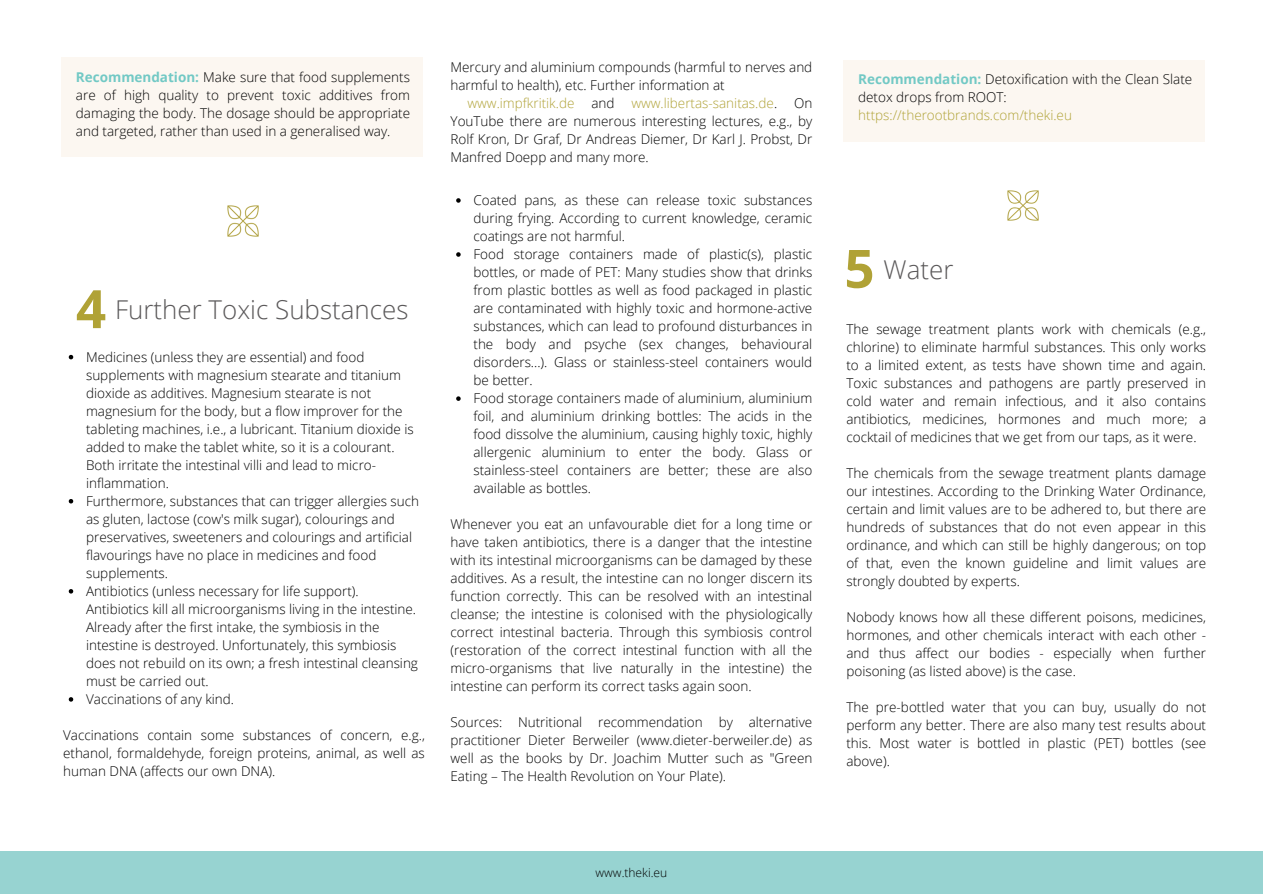
<style>
.page{position:relative;width:1263px;height:894px;background:#fff}
.page>*{position:absolute;margin:0;border:0;box-sizing:border-box;transform-origin:0 0}
.t1{font:700 52.95px "Open Sans";color:#b0a236}
.t2{font:300 25.95px "Open Sans";color:#5b595a}
.t3{font:300 13.5px/18px "Open Sans";color:#000;text-align:justify}
.t4{font:300 13.5px "Open Sans";color:#b0a236}
.t5{font:300 12px "Open Sans";color:#000}
.s1{font-weight:700;color:#72c9c5}
.s2{color:#b0a236}
</style>
<div class="page">
<div style="left:0;top:851px;width:1263px;height:42px;background:#97d3d1"></div>
<img style="left:1008px;top:190px;width:30px;height:31px">
<img style="left:228px;top:206px;width:30px;height:30px">
<svg style="left:456px;top:198px;width:5px;height:5px"></svg>
<svg style="left:456px;top:252px;width:5px;height:5px"></svg>
<svg style="left:456px;top:396px;width:5px;height:5px"></svg>
<svg style="left:69px;top:355px;width:4px;height:4px"></svg>
<svg style="left:69px;top:499px;width:4px;height:4px"></svg>
<svg style="left:69px;top:589px;width:4px;height:4px"></svg>
<svg style="left:69px;top:697px;width:4px;height:4px"></svg>
<div style="left:61px;top:57px;width:362px;height:100px;background:#fcf7f1"></div>
<div style="left:843px;top:60px;width:362px;height:81px;background:#fcf7f1"></div>
<p class="t3" style="left:76px;top:67px;width:336px"><span class="s1">Recommendation:</span> Make sure that food supplements are of high quality to prevent toxic additives from damaging the body. The dosage should be appropriate and targeted, rather than used in a generalised way.</p>
<h2 class="t1" style="left:76px;top:271px;width:32px">4</h2>
<h2 class="t2" style="left:115px;top:291px;width:295px">Further Toxic Substances</h2>
<h2 class="t3" style="left:86px;top:347px;width:329px;text-align:left">Medicines (unless they are essential) and food supplements with magnesium stearate and titanium dioxide as additives. Magnesium stearate is not magnesium for the body, but a flow improver for the tableting machines, i.e., a lubricant. Titanium dioxide is added to make the tablet white, so it is a colourant.<br>Both irritate the intestinal villi and lead to micro&shy;inflammation.</h2>
<p class="t3" style="left:86px;top:491px;width:335px;text-align:left">Furthermore, substances that can trigger allergies such as gluten, lactose (cow's milk sugar), colourings and preservatives, sweeteners and colourings and artificial flavourings have no place in medicines and food supplements.</p>
<p class="t3" style="left:86px;top:581px;width:333px;text-align:left">Antibiotics (unless necessary for life support).<br>Antibiotics kill all microorganisms living in the intestine.<br>Already after the first intake, the symbiosis in the intestine is destroyed. Unfortunately, this symbiosis does not rebuild on its own; a fresh intestinal cleansing must be carried out.</p>
<p class="t3" style="left:86px;top:689px;width:150px">Vaccinations of any kind.</p>
<h2 class="t3" style="left:63px;top:725px;width:363px">Vaccinations contain some substances of concern, e.g., ethanol, formaldehyde, foreign proteins, animal, as well as human DNA (affects our own DNA).</h2>
<p class="t3" style="left:451px;top:58px;width:363px">Mercury and aluminium compounds (harmful to nerves and</p>
<p class="t3" style="left:451px;top:76px;width:276px">harmful to health), etc. Further information at</p>
<p class="t4" style="left:467px;top:94px;width:109px">www.impfkritik.de</p>
<p class="t3" style="left:451px;top:94px;width:363px;text-indent:141px">and <span class="s2">www.libertas-sanitas.de</span>. On YouTube there are numerous interesting lectures, e.g., by Rolf Kron, Dr Graf, Dr Andreas Diemer, Dr Karl J. Probst, Dr Manfred Doepp and many more.</p>
<h1 class="t3" style="left:473px;top:191px;width:340px">Coated pans, as these can release toxic substances during frying. According to current knowledge, ceramic coatings are not harmful.</h1>
<p class="t3" style="left:473px;top:245px;width:340px">Food storage containers made of plastic(s), plastic bottles, or made of PET: Many studies show that drinks from plastic bottles as well as food packaged in plastic are contaminated with highly toxic and hormone-active substances, which can lead to profound disturbances in the body and psyche (sex changes, behavioural disorders...). Glass or stainless-steel containers would be better.</p>
<p class="t3" style="left:473px;top:389px;width:340px">Food storage containers made of aluminium, aluminium foil, and aluminium drinking bottles: The acids in the food dissolve the aluminium, causing highly toxic, highly allergenic aluminium to enter the body. Glass or stainless-steel containers are better; these are also available as bottles.</p>
<p class="t3" style="left:451px;top:515px;width:363px">Whenever you eat an unfavourable diet for a long time or have taken antibiotics, there is a danger that the intestine with its intestinal microorganisms can be damaged by these additives. As a result, the intestine can no longer discern its function correctly. This can be resolved with an intestinal cleanse; the intestine is colonised with the physiologically correct intestinal bacteria. Through this symbiosis control (restoration of the correct intestinal function with all the micro-organisms that live naturally in the intestine) the intestine can perform its correct tasks again soon.</p>
<p class="t3" style="left:451px;top:713px;width:363px">Sources: Nutritional recommendation by alternative practitioner Dieter Berweiler (www.dieter-berweiler.de) as well as the books by Dr. Joachim Mutter such as "Green Eating – The Health Revolution on Your Plate).</p>
<h2 class="t5" style="left:596px;top:864px;width:73px">www.theki.eu</h2>
<p class="t3" style="left:858px;top:70px;width:336px;text-align:left"><span class="s1">Recommendation:</span> Detoxification with the Clean Slate detox drops from ROOT: <span class="s2">https://therootbrands.com/theki.eu</span></p>
<h2 class="t1" style="left:844px;top:231px;width:32px">5</h2>
<h2 class="t2" style="left:884px;top:251px;width:71px">Water</h2>
<p class="t3" style="left:846px;top:319px;width:361px">The sewage treatment plants work with chemicals (e.g., chlorine) to eliminate harmful substances. This only works to a limited extent, as tests have shown time and again.<br>Toxic substances and pathogens are partly preserved in cold water and remain infectious, and it also contains antibiotics, medicines, hormones and much more; a cocktail of medicines that we get from our taps, as it were.</p>
<h1 class="t3" style="left:846px;top:463px;width:361px">The chemicals from the sewage treatment plants damage our intestines. According to the Drinking Water Ordinance, certain and limit values are to be adhered to, but there are hundreds of substances that do not even appear in this ordinance, and which can still be highly dangerous; on top of that, even the known guideline and limit values are strongly doubted by experts.</h1>
<h2 class="t3" style="left:846px;top:607px;width:361px">Nobody knows how all these different poisons, medicines, hormones, and other chemicals interact with each other - and thus affect our bodies - especially when further poisoning (as listed above) is the case.</h2>
<h2 class="t3" style="left:846px;top:697px;width:361px">The pre-bottled water that you can buy, usually do not perform any better. There are also many test results about this. Most water is bottled in plastic (PET) bottles (see above).</h2>
</div>
